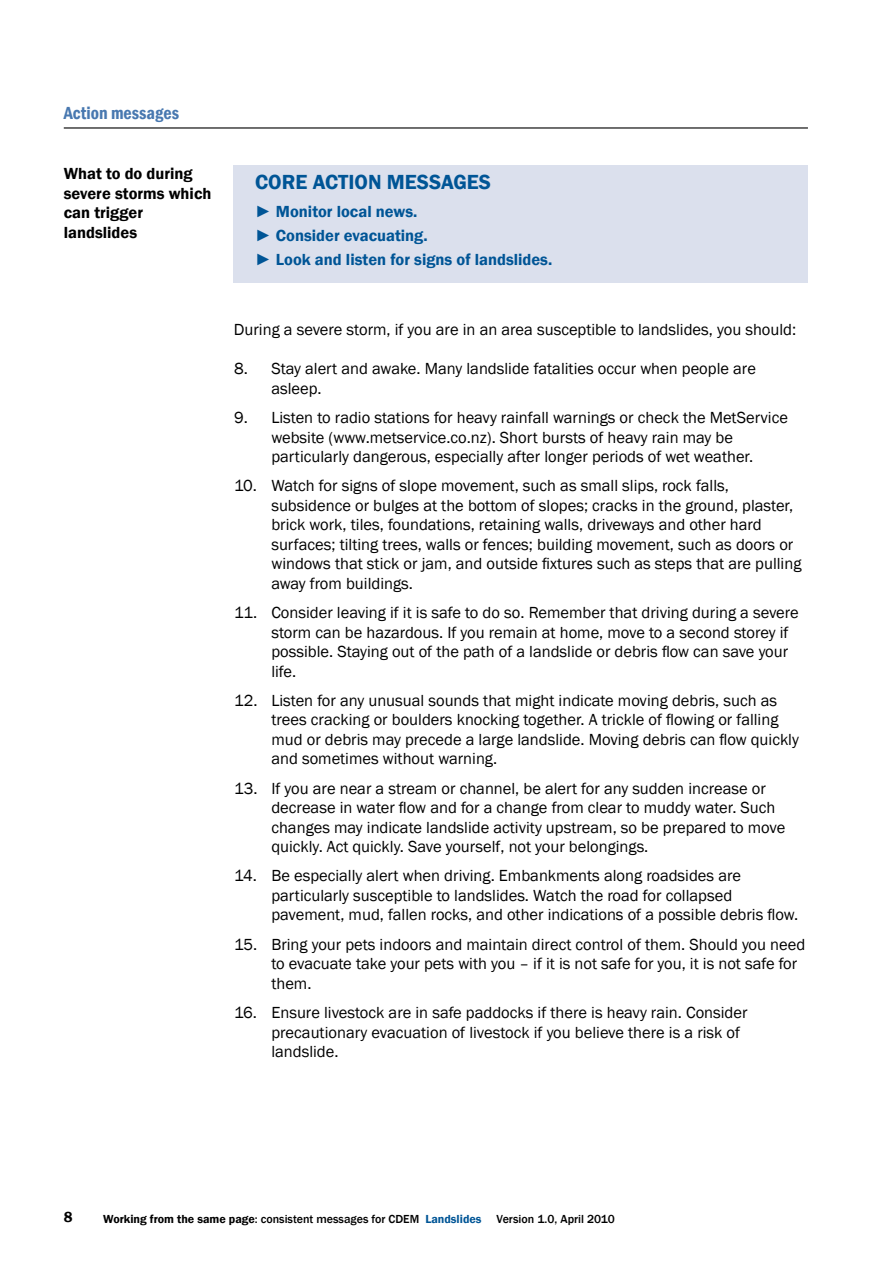
<style>
.page{position:relative;width:893px;height:1263px;background:#fff}
.page>*{position:absolute;margin:0;border:0;box-sizing:border-box;transform-origin:0 0}
.t1{font:600 21px "Franklin Gothic";color:#005596}
.t2{font:600 condensed 18px "Franklin Gothic";color:#4878b0}
.t3{font:16.5px/19.5px "Franklin Gothic";color:#000}
.t4{font:600 16.5px/24px "Franklin Gothic";color:#005596}
.t5{font:600 16.5px/19.5px "Franklin Gothic";color:#000}
.t6{font:600 15px "Franklin Gothic";color:#000}
.t7{font:500 12px "Franklin Gothic";color:#000}
.s1{font-weight:600}
.s2{font-weight:600;color:#005596}
</style>
<div class="page">
<div style="left:234px;top:166px;width:574px;height:117px;background:#dbe0ed"></div>
<hr style="left:64px;top:127px;width:744px;height:2px;background:#000">
<p class="t2" style="left:64px;top:101px;width:117px">Action messages</p>
<p class="t5" style="left:64px;top:164px;width:149px">What to do during severe storms which can trigger landslides</p>
<p class="t1" style="left:255px;top:169px;width:237px">CORE ACTION MESSAGES</p>
<p class="t4" style="left:255px;top:200px;width:299px">► Monitor local news.<br>► Consider evacuating.<br>► Look and listen for signs of landslides.</p>
<p class="t3" style="left:234px;top:320px;width:564px">During a severe storm, if you are in an area susceptible to landslides, you should:</p>
<p class="t3" style="left:271px;top:359px;width:486px;text-indent:-37px">8. Stay alert and awake. Many landslide fatalities occur when people are asleep.</p>
<p class="t3" style="left:271px;top:408px;width:518px;text-indent:-37px">9. Listen to radio stations for heavy rainfall warnings or check the MetService website (www.metservice.co.nz). Short bursts of heavy rain may be particularly dangerous, especially after longer periods of wet weather.</p>
<p class="t3" style="left:271px;top:476px;width:531px;text-indent:-37px">10. Watch for signs of slope movement, such as small slips, rock falls, subsidence or bulges at the bottom of slopes; cracks in the ground, plaster, brick work, tiles, foundations, retaining walls, driveways and other hard surfaces; tilting trees, walls or fences; building movement, such as doors or windows that stick or jam, and outside fixtures such as steps that are pulling away from buildings.</p>
<p class="t3" style="left:271px;top:603px;width:529px;text-indent:-37px">11. Consider leaving if it is safe to do so. Remember that driving during a severe storm can be hazardous. If you remain at home, move to a second storey if possible. Staying out of the path of a landslide or debris flow can save your life.</p>
<p class="t3" style="left:271px;top:691px;width:529px;text-indent:-37px">12. Listen for any unusual sounds that might indicate moving debris, such as trees cracking or boulders knocking together. A trickle of flowing or falling mud or debris may precede a large landslide. Moving debris can flow quickly and sometimes without warning.</p>
<p class="t3" style="left:271px;top:779px;width:515px;text-indent:-37px">13. If you are near a stream or channel, be alert for any sudden increase or decrease in water flow and for a change from clear to muddy water. Such changes may indicate landslide activity upstream, so be prepared to move quickly. Act quickly. Save yourself, not your belongings.</p>
<p class="t3" style="left:271px;top:866px;width:528px;text-indent:-37px">14. Be especially alert when driving. Embankments along roadsides are particularly susceptible to landslides. Watch the road for collapsed pavement, mud, fallen rocks, and other indications of a possible debris flow.</p>
<p class="t3" style="left:271px;top:935px;width:535px;text-indent:-37px">15. Bring your pets indoors and maintain direct control of them. Should you need to evacuate take your pets with you – if it is not safe for you, it is not safe for them.</p>
<p class="t3" style="left:271px;top:1003px;width:478px;text-indent:-37px">16. Ensure livestock are in safe paddocks if there is heavy rain. Consider precautionary evacuation of livestock if you believe there is a risk of landslide.</p>
<p class="t6" style="left:64px;top:1208px;width:10px">8</p>
<p class="t7" style="left:103px;top:1211px;width:513px"><span class="s1">Working from the same page</span>: consistent messages for CDEM <span class="s2">Landslides</span> Version 1.0, April 2010</p>
</div>
